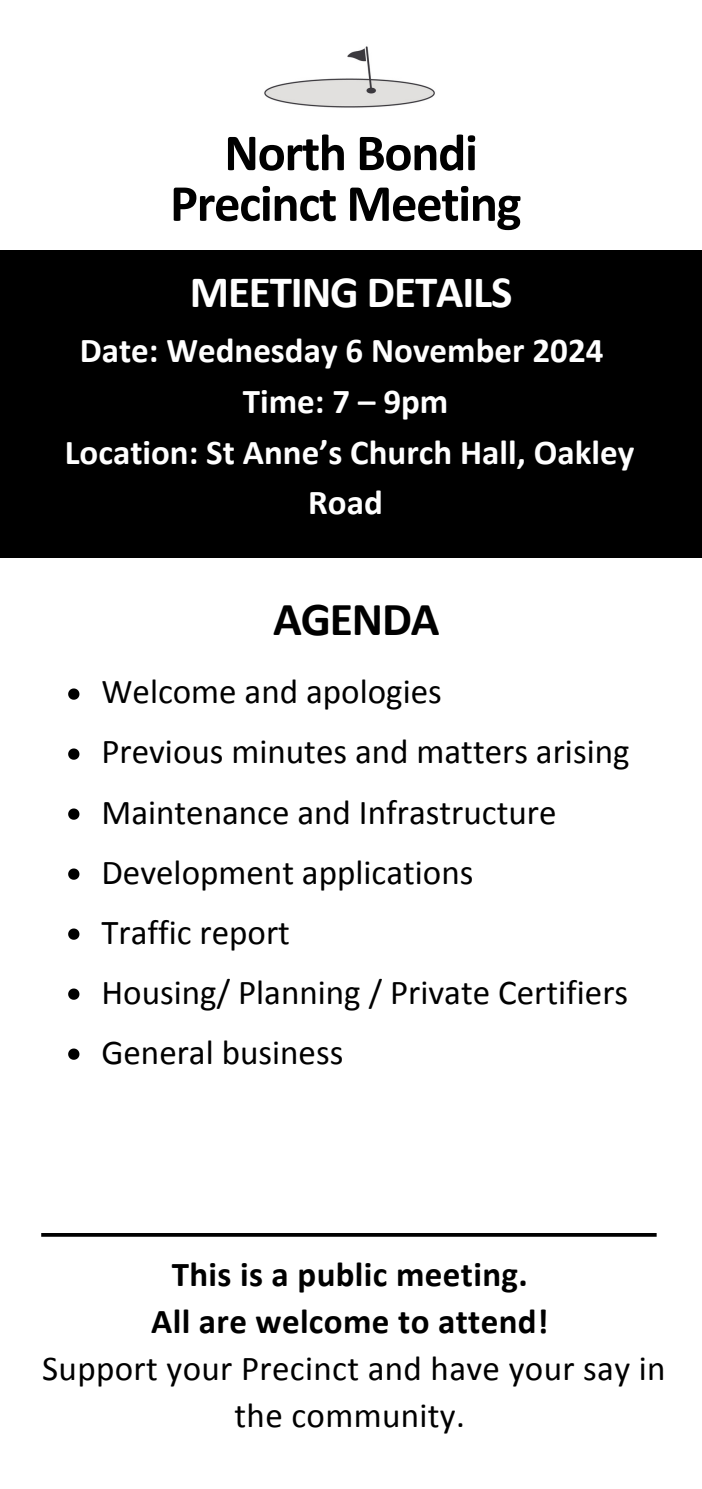
<style>
.page{position:relative;width:702px;height:1489px;background:#fff}
.page>*{position:absolute;margin:0;border:0;box-sizing:border-box;transform-origin:0 0}
.t1{font:700 52.5px/50.5px "Calibri";letter-spacing:-.025em;color:#000;text-align:center}
.t2{font:700 47.5px "Calibri";letter-spacing:-.025em;color:#000}
.t3{font:700 45px "Calibri";letter-spacing:-.025em;color:#fff}
.t4{font:35px/47px "Calibri";color:#000;text-align:center}
.t5{font:700 35px/50.5px "Calibri";color:#fff;text-align:center}
.t6{font:700 35px "Calibri";letter-spacing:.01em;color:#000}
</style>
<div class="page">
<svg style="left:41px;top:1233px;width:615px;height:4px;fill:#020202"></svg>
<div style="left:0;top:251px;width:701px;height:307px;background:#000"></div>
<svg style="left:68px;top:688px;width:11px;height:12px"></svg>
<svg style="left:68px;top:748px;width:11px;height:12px"></svg>
<svg style="left:68px;top:808px;width:11px;height:12px"></svg>
<svg style="left:68px;top:868px;width:11px;height:12px"></svg>
<svg style="left:68px;top:928px;width:11px;height:12px"></svg>
<svg style="left:68px;top:988px;width:11px;height:12px"></svg>
<svg style="left:68px;top:1048px;width:11px;height:12px"></svg>
<img style="left:264px;top:46px;width:171px;height:62px">
<p class="t1" style="left:170px;top:127px;width:353px">North Bondi<br>Precinct Meeting</p>
<p class="t3" style="left:190px;top:264px;width:324px">MEETING DETAILS</p>
<p class="t5" style="left:65px;top:325px;width:570px">Date: Wednesday 6 November 2024<br>Time: 7 – 9pm<br>Location: St Anne’s Church Hall, Oakley<br>Road</p>
<p class="t2" style="left:273px;top:590px;width:168px">AGENDA</p>
<p class="t4" style="left:101px;top:668px;width:342px">Welcome and apologies</p>
<h2 class="t4" style="left:101px;top:728px;width:529px">Previous minutes and matters arising</h2>
<h3 class="t4" style="left:101px;top:788px;width:456px">Maintenance and Infrastructure</h3>
<h4 class="t4" style="left:101px;top:848px;width:373px">Development applications</h4>
<h1 class="t4" style="left:101px;top:908px;width:190px">Traffic report</h1>
<p class="t4" style="left:101px;top:968px;width:528px">Housing/ Planning / Private Certifiers</p>
<p class="t4" style="left:101px;top:1028px;width:243px">General business</p>
<p class="t6" style="left:172px;top:1253px;width:357px">This is a public meeting.</p>
<p class="t6" style="left:151px;top:1300px;width:398px">All are welcome to attend!</p>
<p class="t4" style="left:42px;top:1344px;width:624px">Support your Precinct and have your say in the community.</p>
</div>
